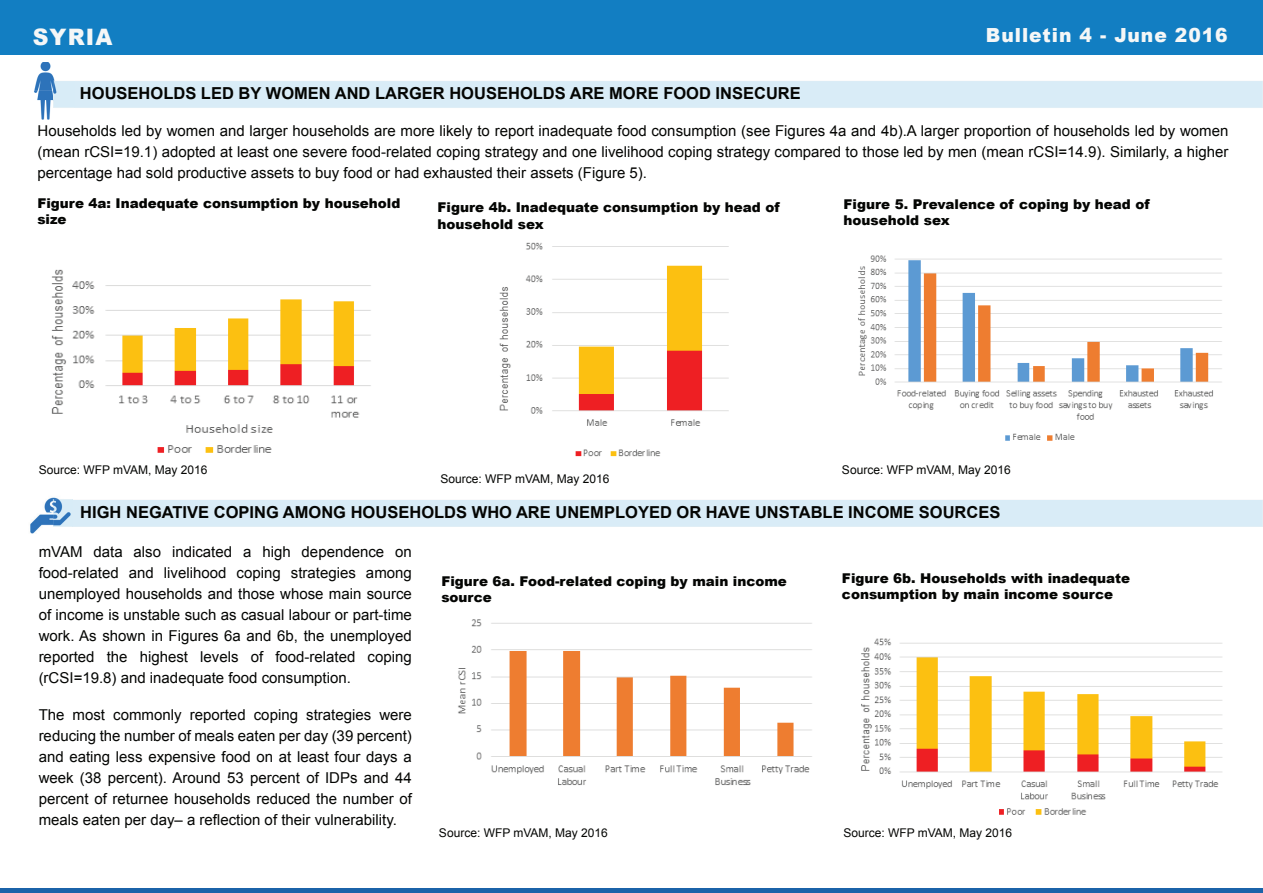
<style>
.page{position:relative;width:1263px;height:893px;background:#fff}
.page>*{position:absolute;margin:0;border:0;box-sizing:border-box;transform-origin:0 0}
.t1{font:900 22.65px "Arial";letter-spacing:.05em;color:#f5f7f7;scale:.96 1}
.t2{font:900 19.5px "Arial";letter-spacing:.05em;color:#f5f7f7;scale:.96 1}
.t3{font:700 16.5px "Arial";color:#040503}
.t4{font:15px/21px "Arial";color:#040503;text-align:justify}
.t5{font:900 13.5px/16.2px "Arial";color:#040503}
.t6{font:12px "Arial";color:#040503}
</style>
<div class="page">
<img style="left:51px;top:269px;width:320px;height:184px">
<div style="left:0;top:888px;width:1263px;height:5px;background:#1b63a9"></div>
<div style="left:1px;top:1px;width:1262px;height:54px;background:#127ec2"></div>
<div style="left:75px;top:81px;width:1188px;height:27px;background:#d9ecf7"></div>
<div style="left:72px;top:499px;width:1191px;height:28px;background:#d9ecf7"></div>
<img style="left:861px;top:638px;width:362px;height:177px">
<img style="left:458px;top:619px;width:354px;height:166px">
<img style="left:34px;top:62px;width:21px;height:58px">
<img style="left:53px;top:81px;width:22px;height:27px">
<img style="left:30px;top:497px;width:28px;height:37px">
<img style="left:53px;top:499px;width:19px;height:28px">
<img style="left:858px;top:255px;width:364px;height:186px">
<img style="left:499px;top:242px;width:230px;height:215px">
<h1 class="t1" style="left:33px;top:20px;width:84px">SYRIA</h1>
<h2 class="t2" style="left:986px;top:21px;width:253px">Bulletin 4 - June 2016</h2>
<p class="t3" style="left:80px;top:81px;width:722px">HOUSEHOLDS LED BY WOMEN AND LARGER HOUSEHOLDS ARE MORE FOOD INSECURE</p>
<p class="t4" style="left:38px;top:120px;width:1192px">Households led by women and larger households are more likely to report inadequate food consumption (see Figures 4a and 4b).A larger proportion of households led by women (mean rCSI=19.1) adopted at least one severe food-related coping strategy and one livelihood coping strategy compared to those led by men (mean rCSI=14.9). Similarly, a higher percentage had sold productive assets to buy food or had exhausted their assets (Figure 5).</p>
<p class="t5" style="left:37px;top:194px;width:365px">Figure 4a: Inadequate consumption by household size</p>
<p class="t5" style="left:437px;top:199px;width:344px">Figure 4b. Inadequate consumption by head of household sex</p>
<p class="t5" style="left:843px;top:195px;width:308px">Figure 5. Prevalence of coping by head of household sex</p>
<p class="t6" style="left:39px;top:461px;width:170px">Source: WFP mVAM, May 2016</p>
<p class="t6" style="left:440px;top:470px;width:170px">Source: WFP mVAM, May 2016</p>
<p class="t6" style="left:842px;top:461px;width:170px">Source: WFP mVAM, May 2016</p>
<p class="t3" style="left:80px;top:500px;width:922px">HIGH NEGATIVE COPING AMONG HOUSEHOLDS WHO ARE UNEMPLOYED OR HAVE UNSTABLE INCOME SOURCES</p>
<p class="t4" style="left:39px;top:541px;width:375px">mVAM data also indicated a high dependence on food-related and livelihood coping strategies among unemployed households and those whose main source of income is unstable such as casual labour or part-time work. As shown in Figures 6a and 6b, the unemployed reported the highest levels of food-related coping (rCSI=19.8) and inadequate food consumption.</p>
<p class="t5" style="left:842px;top:569px;width:290px">Figure 6b. Households with inadequate consumption by main income source</p>
<p class="t5" style="left:441px;top:572px;width:347px">Figure 6a. Food-related coping by main income source</p>
<p class="t4" style="left:39px;top:704px;width:375px">The most commonly reported coping strategies were reducing the number of meals eaten per day (39 percent) and eating less expensive food on at least four days a week (38 percent). Around 53 percent of IDPs and 44 percent of returnee households reduced the number of meals eaten per day– a reflection of their vulnerability.</p>
<p class="t6" style="left:439px;top:824px;width:170px">Source: WFP mVAM, May 2016</p>
<p class="t6" style="left:843px;top:825px;width:170px">Source: WFP mVAM, May 2016</p>
</div>
